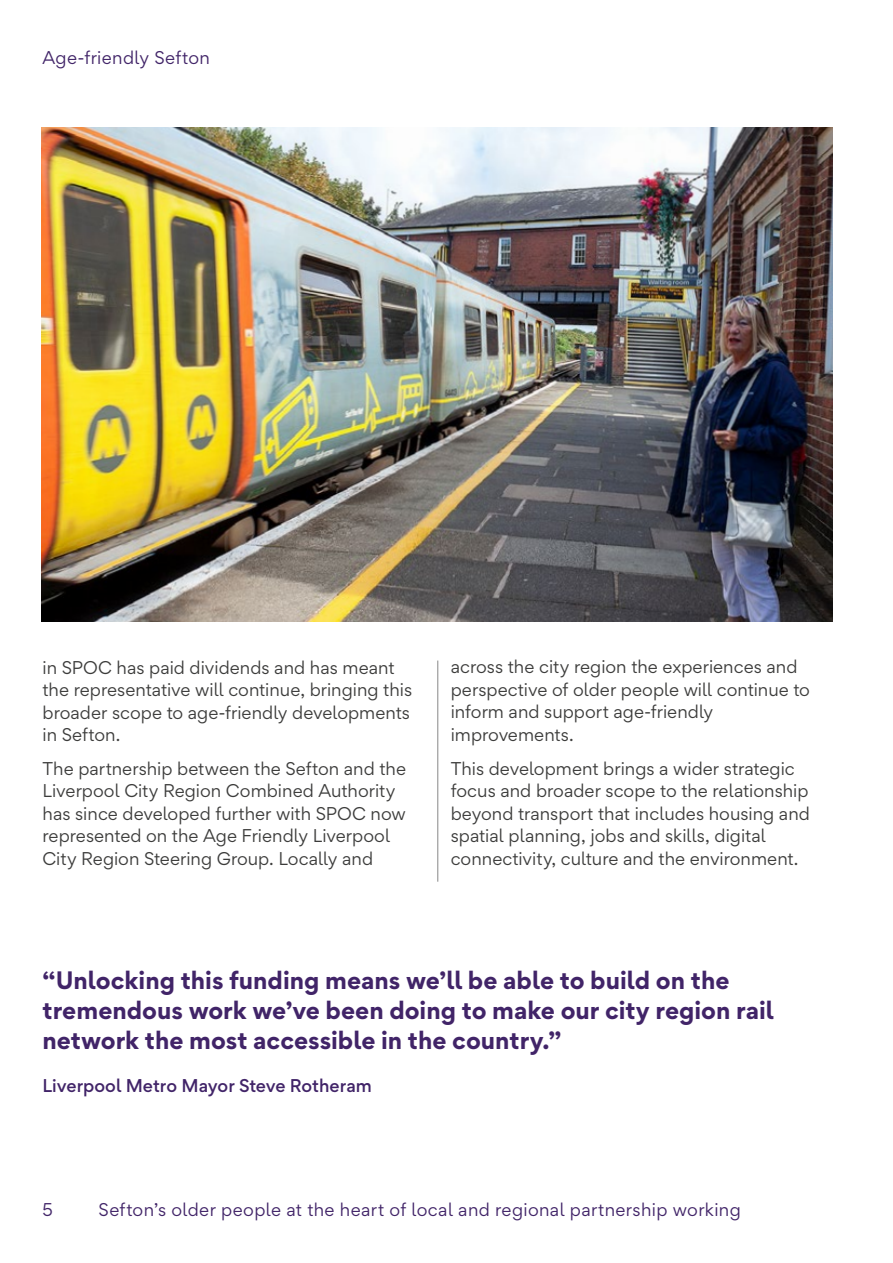
<style>
.page{position:relative;width:893px;height:1263px;background:#fff}
.page>*{position:absolute;margin:0;border:0;box-sizing:border-box;transform-origin:0 0}
.t1{font:700 22.5px/30px "Gordita";color:#412468}
.t2{font:16.5px/22.5px "Gordita";color:#3c3c3b}
.t3{font:16.5px "Gordita";letter-spacing:.02em;color:#412468}
.t4{font:500 16.5px "Gordita";color:#412468}
</style>
<div class="page">
<hr style="left:438px;top:660px;width:1px;height:222px;background:#878787">
<img style="left:42px;top:128px;width:791px;height:493px">
<p class="t3" style="left:43px;top:45px;width:169px">Age-friendly Sefton</p>
<p class="t2" style="left:43px;top:655px;width:371px">in SPOC has paid dividends and has meant the representative will continue, bringing this broader scope to age-friendly developments in Sefton.</p>
<p class="t2" style="left:43px;top:757px;width:365px">The partnership between the Sefton and the Liverpool City Region Combined Authority has since developed further with SPOC now represented on the Age Friendly Liverpool City Region Steering Group. Locally and</p>
<p class="t2" style="left:451px;top:655px;width:361px">across the city region the experiences and perspective of older people will continue to inform and support age-friendly improvements.</p>
<p class="t2" style="left:451px;top:757px;width:361px">This development brings a wider strategic focus and broader scope to the relationship beyond transport that includes housing and spatial planning, jobs and skills, digital connectivity, culture and the environment.</p>
<h1 class="t1" style="left:43px;top:965px;width:733px">“Unlocking this funding means we’ll be able to build on the tremendous work we’ve been doing to make our city region rail network the most accessible in the country.”</h1>
<p class="t4" style="left:43px;top:1073px;width:331px">Liverpool Metro Mayor Steve Rotheram</p>
<p class="t3" style="left:43px;top:1198px;width:12px">5</p>
<p class="t3" style="left:99px;top:1198px;width:644px">Sefton’s older people at the heart of local and regional partnership working</p>
</div>
